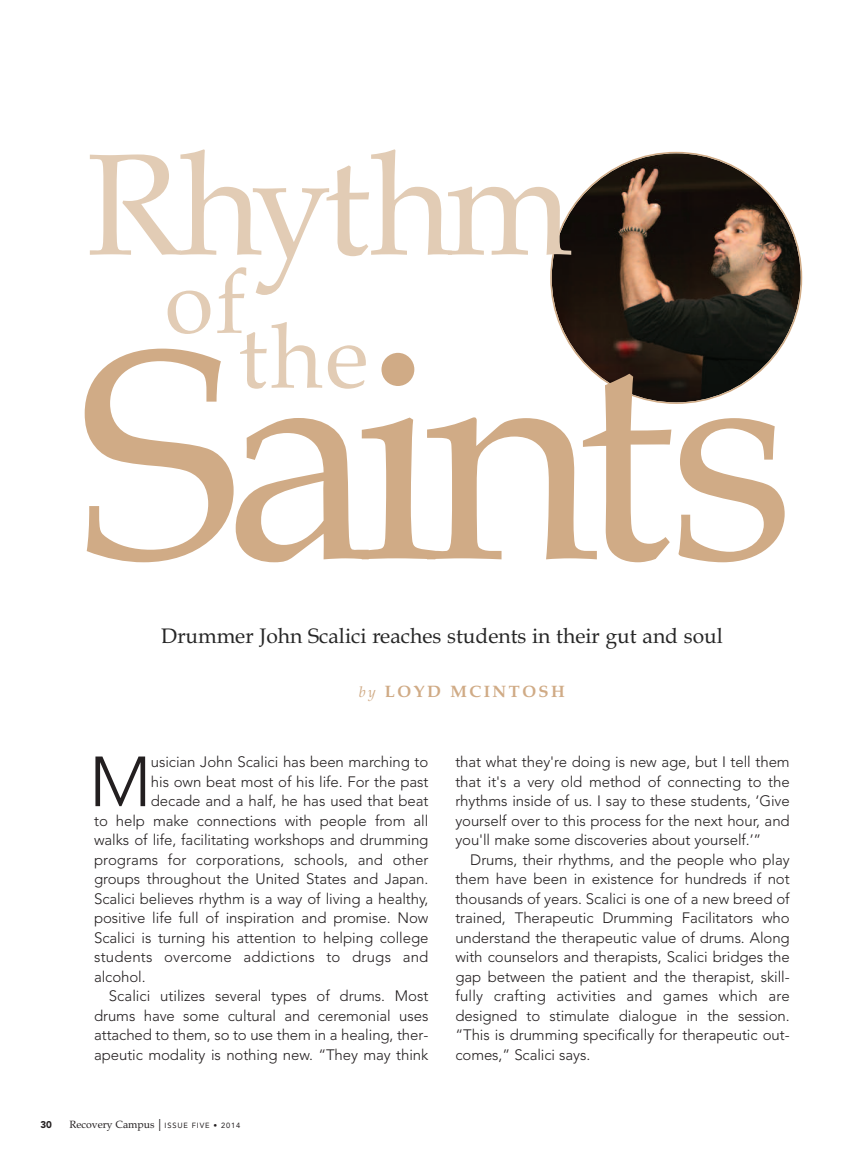
<style>
.page{position:relative;width:864px;height:1175px;background:#fff}
.page>*{position:absolute;margin:0;border:0;box-sizing:border-box;transform-origin:0 0}
.t1{font:298.95px "Book Antiqua";letter-spacing:-.06em;color:#d0ab86}
.t2{font:144px "Book Antiqua";letter-spacing:-.055em;color:#e2ccb5}
.t3{font:90px "Book Antiqua";color:#e2ccb5}
.t4{font:300 70.05px "Avenir";color:#231f20}
.t5{font:21px "Book Antiqua";color:#262626}
.t6{font:700 16.5px "Book Antiqua";letter-spacing:.15em;color:#d0ab86}
.t7{font:300 15px/19.5px "Avenir";letter-spacing:-.005em;color:#231f20;text-align:justify}
.t8{font:300 15px "Avenir";letter-spacing:.015em;color:#231f20}
.t9{font:10.5px "Book Antiqua";color:#231f20}
.t10{font:900 9.75px "Avenir";color:#231f20}
.s1{font-weight:400;font-style:italic;font-size:15px}
.s2{font-family:"Avenir";font-size:12px}
.s3{font-family:"Avenir";font-size:7.5px}
</style>
<div class="page">
<svg style="left:550px;top:152px;width:252px;height:252px"></svg>
<h2 class="t2" style="left:86px;top:116px;width:488px">Rhythm</h2>
<h3 class="t3" style="left:164px;top:246px;width:83px">of</h3>
<h3 class="t3" style="left:238px;top:301px;width:132px">the</h3>
<h1 class="t1" style="left:81px;top:271px;width:715px">Saints</h1>
<h3 class="t5" style="left:161px;top:623px;width:563px">Drummer John Scalici reaches students in their gut and soul</h3>
<p class="t6" style="left:359px;top:682px;width:207px"><span class="s1">by</span> LOYD MCINTOSH</p>
<h3 class="t4" style="left:89px;top:741px;width:64px">M</h3>
<p class="t7" style="left:151px;top:752px;width:279px">usician John Scalici has been marching to</p>
<p class="t7" style="left:151px;top:771px;width:279px">his own beat most of his life. For the past</p>
<p class="t7" style="left:151px;top:791px;width:279px">decade and a half, he has used that beat</p>
<p class="t7" style="left:94px;top:810px;width:336px">to help make connections with people from all</p>
<p class="t7" style="left:94px;top:830px;width:336px">walks of life, facilitating workshops and drumming</p>
<p class="t7" style="left:94px;top:849px;width:336px">programs for corporations, schools, and other</p>
<p class="t7" style="left:94px;top:869px;width:336px">groups throughout the United States and Japan.</p>
<p class="t7" style="left:94px;top:888px;width:336px">Scalici believes rhythm is a way of living a healthy,</p>
<p class="t7" style="left:94px;top:908px;width:336px">positive life full of inspiration and promise. Now</p>
<p class="t7" style="left:94px;top:927px;width:336px">Scalici is turning his attention to helping college</p>
<p class="t8" style="left:94px;top:948px;width:336px">students overcome addictions to drugs and</p>
<p class="t7" style="left:94px;top:966px;width:53px">alcohol.</p>
<p class="t7" style="left:109px;top:986px;width:321px">Scalici utilizes several types of drums. Most</p>
<p class="t7" style="left:94px;top:1005px;width:336px">drums have some cultural and ceremonial uses</p>
<p class="t7" style="left:94px;top:1025px;width:336px">attached to them, so to use them in a healing, ther-</p>
<p class="t7" style="left:94px;top:1044px;width:336px">apeutic modality is nothing new. “They may think</p>
<p class="t10" style="left:40px;top:1118px;width:13px">30</p>
<p class="t9" style="left:69px;top:1118px;width:173px">Recovery Campus <span class="s2">|</span> <span class="s3">ISSUE FIVE • 2014</span></p>
<p class="t7" style="left:455px;top:752px;width:336px">that what they're doing is new age, but I tell them that it's a very old method of connecting to the rhythms inside of us. I say to these students, ‘Give yourself over to this process for the next hour, and you'll make some discoveries about yourself.’”</p>
<p class="t7" style="left:455px;top:849px;width:336px;text-indent:15px">Drums, their rhythms, and the people who play them have been in existence for hundreds if not thousands of years. Scalici is one of a new breed of trained, Therapeutic Drumming Facilitators who understand the therapeutic value of drums. Along with counselors and therapists, Scalici bridges the gap between the patient and the therapist, skill&shy;fully crafting activities and games which are designed to stimulate dialogue in the session. “This is drumming specifically for therapeutic out&shy;comes,” Scalici says.</p>
</div>
